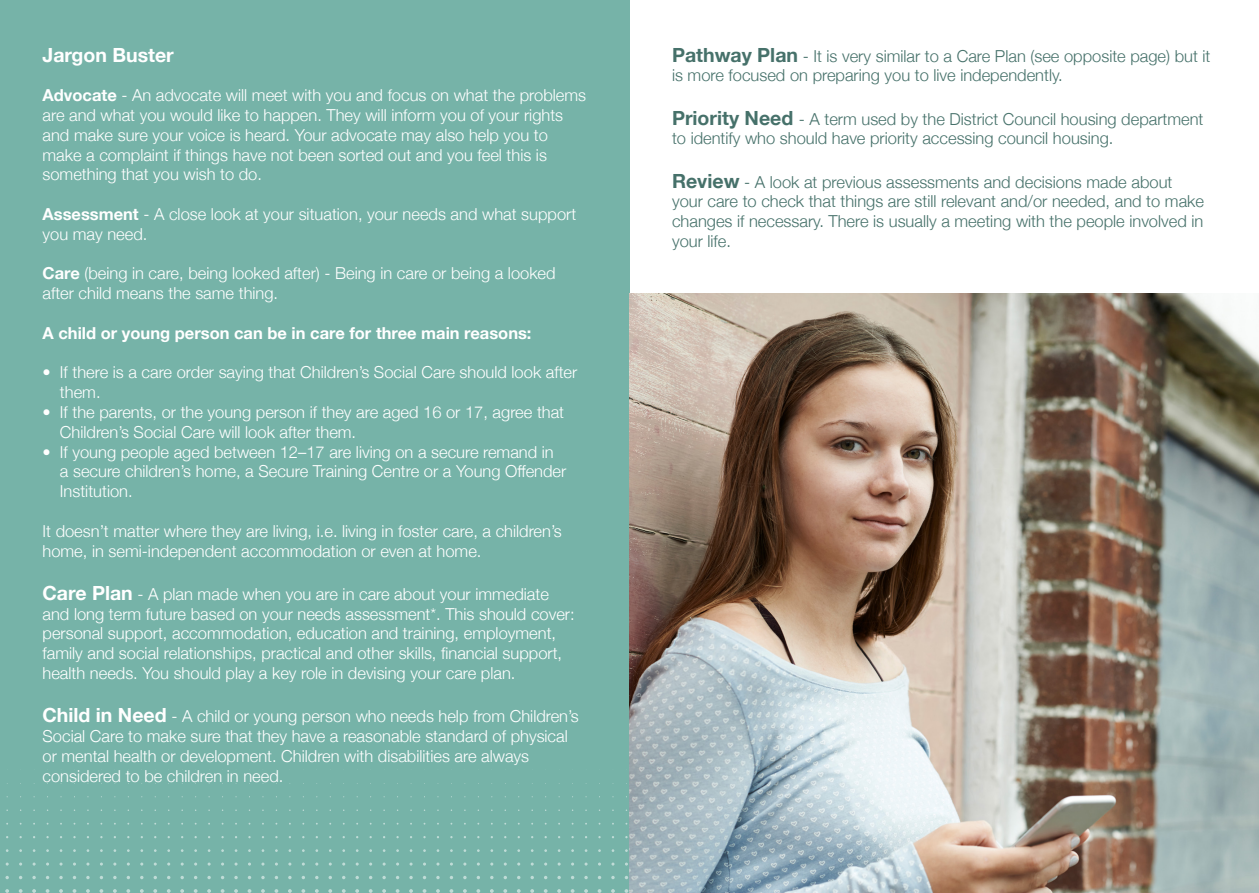
<style>
.page{position:relative;width:1259px;height:893px;background:#fff}
.page>*{position:absolute;margin:0;border:0;box-sizing:border-box;transform-origin:0 0}
.t1{font:700 19.5px "Helvetica Neue";color:#fff}
.t2{font:300 16.5px/19.8px "Helvetica Neue";color:#fff}
.t3{font:300 16.5px/19.8px "Helvetica Neue";color:#46716a}
.t4{font:700 16.5px "Helvetica Neue";color:#fff}
.s1{font-weight:700}
.s2{font-weight:700;font-size:19.5px}
</style>
<div class="page">
<div style="left:0;top:0;width:629px;height:893px;background:#76b3a8"></div>
<svg style="left:624px;top:889px;width:4px;height:4px"></svg>
<svg style="left:611px;top:876px;width:4px;height:3px"></svg>
<svg style="left:611px;top:889px;width:4px;height:4px"></svg>
<svg style="left:597px;top:889px;width:4px;height:4px"></svg>
<svg style="left:584px;top:876px;width:4px;height:3px"></svg>
<svg style="left:584px;top:889px;width:4px;height:4px"></svg>
<svg style="left:571px;top:889px;width:3px;height:4px"></svg>
<svg style="left:557px;top:876px;width:4px;height:3px"></svg>
<svg style="left:557px;top:889px;width:4px;height:4px"></svg>
<svg style="left:544px;top:889px;width:3px;height:4px"></svg>
<svg style="left:530px;top:889px;width:4px;height:4px"></svg>
<svg style="left:517px;top:889px;width:3px;height:4px"></svg>
<svg style="left:503px;top:889px;width:4px;height:4px"></svg>
<svg style="left:490px;top:889px;width:4px;height:4px"></svg>
<svg style="left:476px;top:889px;width:4px;height:4px"></svg>
<svg style="left:463px;top:889px;width:4px;height:4px"></svg>
<svg style="left:449px;top:889px;width:4px;height:4px"></svg>
<svg style="left:436px;top:876px;width:4px;height:3px"></svg>
<svg style="left:436px;top:889px;width:4px;height:4px"></svg>
<svg style="left:422px;top:889px;width:4px;height:4px"></svg>
<svg style="left:409px;top:876px;width:4px;height:3px"></svg>
<svg style="left:409px;top:889px;width:4px;height:4px"></svg>
<svg style="left:396px;top:889px;width:3px;height:4px"></svg>
<svg style="left:382px;top:862px;width:4px;height:4px"></svg>
<svg style="left:382px;top:876px;width:4px;height:3px"></svg>
<svg style="left:382px;top:889px;width:4px;height:4px"></svg>
<svg style="left:369px;top:889px;width:3px;height:4px"></svg>
<svg style="left:355px;top:889px;width:4px;height:4px"></svg>
<svg style="left:342px;top:889px;width:4px;height:4px"></svg>
<svg style="left:328px;top:889px;width:4px;height:4px"></svg>
<svg style="left:315px;top:889px;width:4px;height:4px"></svg>
<svg style="left:301px;top:889px;width:4px;height:4px"></svg>
<svg style="left:288px;top:876px;width:4px;height:3px"></svg>
<svg style="left:288px;top:889px;width:4px;height:4px"></svg>
<svg style="left:274px;top:889px;width:4px;height:4px"></svg>
<svg style="left:261px;top:876px;width:4px;height:3px"></svg>
<svg style="left:261px;top:889px;width:4px;height:4px"></svg>
<svg style="left:248px;top:889px;width:3px;height:4px"></svg>
<svg style="left:234px;top:876px;width:4px;height:3px"></svg>
<svg style="left:234px;top:889px;width:4px;height:4px"></svg>
<svg style="left:221px;top:889px;width:3px;height:4px"></svg>
<svg style="left:207px;top:876px;width:4px;height:3px"></svg>
<svg style="left:207px;top:889px;width:4px;height:4px"></svg>
<svg style="left:194px;top:889px;width:3px;height:4px"></svg>
<svg style="left:180px;top:876px;width:4px;height:3px"></svg>
<svg style="left:180px;top:889px;width:4px;height:4px"></svg>
<svg style="left:167px;top:889px;width:4px;height:4px"></svg>
<svg style="left:153px;top:889px;width:4px;height:4px"></svg>
<svg style="left:140px;top:889px;width:4px;height:4px"></svg>
<svg style="left:126px;top:889px;width:4px;height:4px"></svg>
<svg style="left:113px;top:876px;width:4px;height:3px"></svg>
<svg style="left:113px;top:889px;width:4px;height:4px"></svg>
<svg style="left:99px;top:889px;width:4px;height:4px"></svg>
<svg style="left:86px;top:876px;width:4px;height:3px"></svg>
<svg style="left:86px;top:889px;width:4px;height:4px"></svg>
<svg style="left:73px;top:889px;width:3px;height:4px"></svg>
<svg style="left:59px;top:862px;width:4px;height:4px"></svg>
<svg style="left:59px;top:876px;width:4px;height:3px"></svg>
<svg style="left:59px;top:889px;width:4px;height:4px"></svg>
<svg style="left:46px;top:889px;width:3px;height:4px"></svg>
<svg style="left:32px;top:876px;width:4px;height:3px"></svg>
<svg style="left:32px;top:889px;width:4px;height:4px"></svg>
<svg style="left:19px;top:889px;width:4px;height:4px"></svg>
<svg style="left:5px;top:876px;width:4px;height:3px"></svg>
<svg style="left:5px;top:889px;width:4px;height:4px"></svg>
<img style="left:629px;top:293px;width:630px;height:600px">
<p class="t1" style="left:43px;top:39px;width:133px">Jargon Buster</p>
<p class="t2" style="left:43px;top:84px;width:545px"><span class="s1">Advocate</span> - An advocate will meet with you and focus on what the problems are and what you would like to happen. They will inform you of your rights and make sure your voice is heard. Your advocate may also help you to make a complaint if things have not been sorted out and you feel this is something that you wish to do.</p>
<p class="t2" style="left:43px;top:203px;width:535px"><span class="s1">Assessment</span> - A close look at your situation, your needs and what support you may need.</p>
<p class="t2" style="left:43px;top:262px;width:514px"><span class="s1">Care</span> (being in care, being looked after) - Being in care or being a looked after child means the same thing.</p>
<p class="t4" style="left:43px;top:320px;width:490px">A child or young person can be in care for three main reasons:</p>
<p class="t2" style="left:60px;top:361px;width:519px;text-indent:-17px">• If there is a care order saying that Children’s Social Care should look after them.</p>
<p class="t2" style="left:60px;top:401px;width:506px;text-indent:-17px">• If the parents, or the young person if they are aged 16 or 17, agree that<br>Children’s Social Care will look after them.</p>
<p class="t2" style="left:60px;top:441px;width:508px;text-indent:-17px">• If young people aged between 12–17 are living on a secure remand in a secure children’s home, a Secure Training Centre or a Young Offender<br>Institution.</p>
<p class="t2" style="left:43px;top:520px;width:521px">It doesn’t matter where they are living, i.e. living in foster care, a children’s home, in semi-independent accommodation or even at home.</p>
<p class="t2" style="left:43px;top:583px;width:534px"><span class="s2">Care Plan</span> - A plan made when you are in care about your immediate and long term future based on your needs assessment*. This should cover: personal support, accommodation, education and training, employment, family and social relationships, practical and other skills, financial support, health needs. You should play a key role in devising your care plan.</p>
<p class="t2" style="left:43px;top:705px;width:538px"><span class="s2">Child in Need</span> - A child or young person who needs help from Children’s Social Care to make sure that they have a reasonable standard of physical or mental health or development. Children with disabilities are always considered to be children in need.</p>
<p class="t3" style="left:672px;top:45px;width:540px"><span class="s2">Pathway Plan</span> - It is very similar to a Care Plan (see opposite page) but it is more focused on preparing you to live independently.</p>
<p class="t3" style="left:672px;top:108px;width:533px"><span class="s2">Priority Need</span> - A term used by the District Council housing department to identify who should have priority accessing council housing.</p>
<p class="t3" style="left:672px;top:171px;width:533px"><span class="s2">Review</span> - A look at previous assessments and decisions made about your care to check that things are still relevant and/or needed, and to make changes if necessary. There is usually a meeting with the people involved in your life.</p>
</div>
